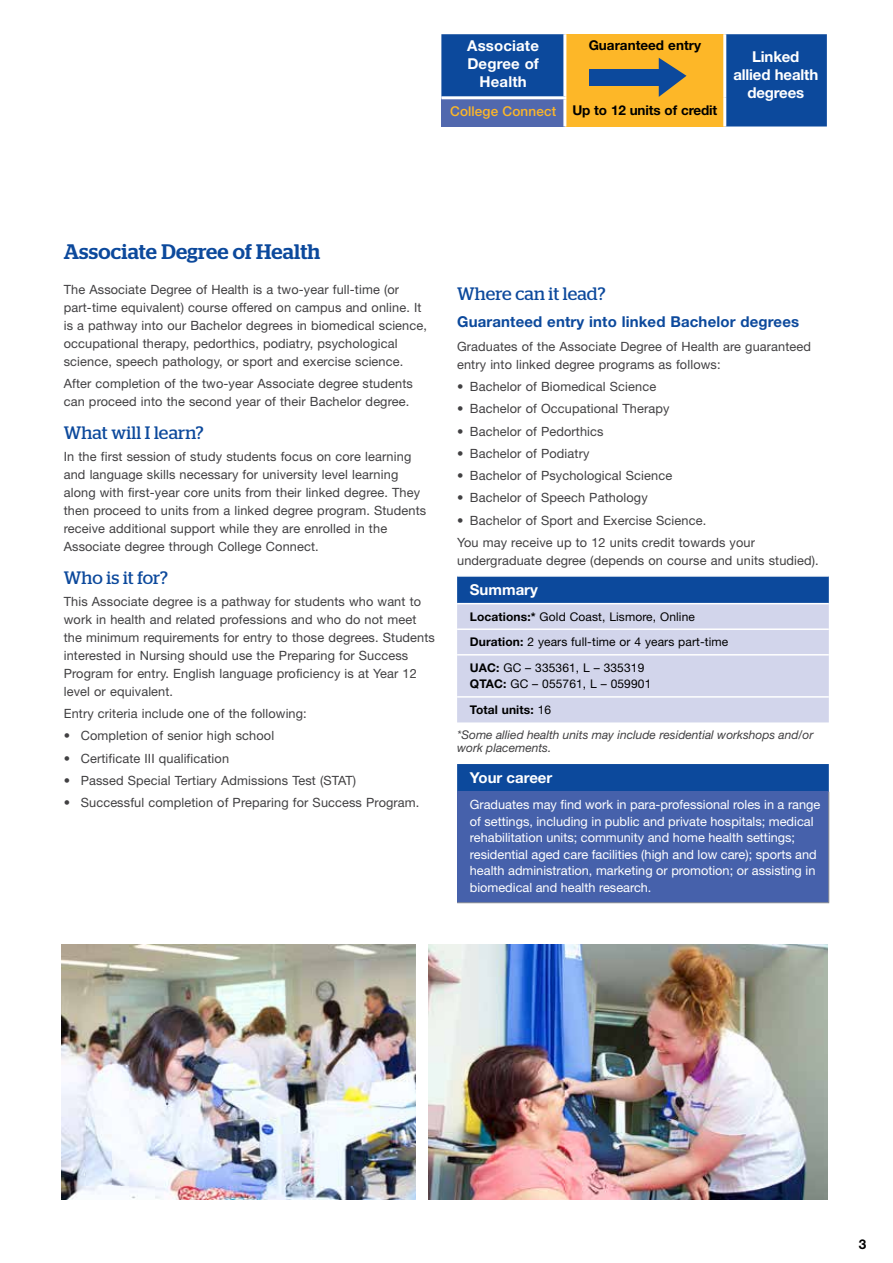
<style>
.page{position:relative;width:893px;height:1263px;background:#fff}
.page>*{position:absolute;margin:0;border:0;box-sizing:border-box;transform-origin:0 0}
.t1{font:500 21px "Stag";letter-spacing:.01em;color:#0c499c}
.t2{font:18px "Stag";letter-spacing:.01em;color:#0c499c}
.t3{font:700 15px/18px "Helvetica Neue LT Std";color:#fff;text-align:center}
.t4{font:700 15px "Helvetica Neue LT Std";letter-spacing:.01em;color:#0c499c}
.t5{font:700 13.5px "Helvetica Neue LT Std";letter-spacing:-.005em;color:#000}
.t6{font:500 13.5px "Helvetica Neue LT Std";letter-spacing:.01em;color:#fdb728}
.t7{font:12.75px/18px "Helvetica Neue LT Std";letter-spacing:.01em;color:#414042}
.t8{font:12.75px/16.5px "Helvetica Neue LT Std";color:#fff}
.t9{font:12px/25.5px "Helvetica Neue LT Std";letter-spacing:.01em;color:#000}
.t10{font:italic 12px "Helvetica Neue LT Std";color:#414042}
.t11{font:700 12px "Helvetica Neue LT Std";letter-spacing:.01em;color:#000}
.s1{font-weight:700}
.s2{font-weight:400}
</style>
<div class="page">
<img style="left:429px;top:944px;width:398px;height:255px">
<svg style="left:457px;top:577px;width:372px;height:215px;fill:#0c499c"></svg>
<div style="left:457px;top:604px;width:372px;height:118px;background:#d2d5eb"></div>
<div style="left:457px;top:792px;width:372px;height:111px;background:#4661ab"></div>
<hr style="left:828px;top:792px;width:1px;height:110px;background:#939598">
<hr style="left:457px;top:902px;width:372px;height:1px;background:#939598">
<hr style="left:457px;top:628px;width:372px;height:2px;background:#fff">
<hr style="left:457px;top:654px;width:372px;height:1px;background:#fff">
<hr style="left:457px;top:696px;width:372px;height:2px;background:#fff">
<hr style="left:457px;top:603px;width:372px;height:1px;background:#fff">
<svg style="left:441px;top:34px;width:386px;height:92px;background:#737a75"></svg>
<div style="left:590px;top:69px;width:76px;height:16px;background:#0c499c"></div>
<img style="left:62px;top:944px;width:354px;height:255px">
<p class="t3" style="left:467px;top:36px;width:73px">Associate<br>Degree of<br>Health</p>
<p class="t5" style="left:589px;top:37px;width:114px">Guaranteed entry</p>
<p class="t5" style="left:572px;top:101px;width:147px">Up to 12 units of credit</p>
<p class="t6" style="left:450px;top:103px;width:108px">College Connect</p>
<p class="t3" style="left:733px;top:47px;width:86px">Linked allied health degrees</p>
<h1 class="t1" style="left:64px;top:239px;width:258px">Associate Degree of Health</h1>
<p class="t7" style="left:64px;top:280px;width:365px">The Associate Degree of Health is a two-year full-time (or part-time equivalent) course offered on campus and online. It is a pathway into our Bachelor degrees in biomedical science, occupational therapy, pedorthics, podiatry, psychological science, speech pathology, or sport and exercise science.</p>
<p class="t7" style="left:64px;top:375px;width:351px">After completion of the two-year Associate degree students can proceed into the second year of their Bachelor degree.</p>
<h2 class="t2" style="left:64px;top:422px;width:141px">What will I learn?</h2>
<p class="t7" style="left:64px;top:447px;width:364px">In the first session of study students focus on core learning and language skills necessary for university level learning along with first-year core units from their linked degree. They then proceed to units from a linked degree program. Students receive additional support while they are enrolled in the Associate degree through College Connect.</p>
<h2 class="t2" style="left:64px;top:567px;width:106px">Who is it for?</h2>
<p class="t7" style="left:64px;top:592px;width:373px">This Associate degree is a pathway for students who want to work in health and related professions and who do not meet the minimum requirements for entry to those degrees. Students interested in Nursing should use the Preparing for Success Program for entry. English language proficiency is at Year 12 level or equivalent.</p>
<p class="t7" style="left:64px;top:704px;width:245px">Entry criteria include one of the following:</p>
<p class="t7" style="left:64px;top:727px;width:212px">• Completion of senior high school</p>
<p class="t7" style="left:64px;top:749px;width:167px">• Certificate III qualification</p>
<p class="t7" style="left:64px;top:771px;width:294px">• Passed Special Tertiary Admissions Test (STAT)</p>
<p class="t7" style="left:64px;top:793px;width:357px">• Successful completion of Preparing for Success Program.</p>
<h2 class="t2" style="left:457px;top:283px;width:150px">Where can it lead?</h2>
<p class="t4" style="left:457px;top:312px;width:344px">Guaranteed entry into linked Bachelor degrees</p>
<p class="t7" style="left:457px;top:337px;width:355px">Graduates of the Associate Degree of Health are guaranteed entry into linked degree programs as follows:</p>
<p class="t7" style="left:457px;top:377px;width:201px">• Bachelor of Biomedical Science</p>
<p class="t7" style="left:457px;top:400px;width:214px">• Bachelor of Occupational Therapy</p>
<p class="t7" style="left:457px;top:422px;width:148px">• Bachelor of Pedorthics</p>
<p class="t7" style="left:457px;top:444px;width:134px">• Bachelor of Podiatry</p>
<p class="t7" style="left:457px;top:466px;width:217px">• Bachelor of Psychological Science</p>
<p class="t7" style="left:457px;top:489px;width:192px">• Bachelor of Speech Pathology</p>
<p class="t7" style="left:457px;top:509px;width:299px;line-height:22.2px">• Bachelor of Sport and Exercise Science.<br>You may receive up to 12 units credit towards your</p>
<p class="t7" style="left:457px;top:551px;width:363px">undergraduate degree (depends on course and units studied).</p>
<p class="t3" style="left:470px;top:580px;width:70px">Summary</p>
<p class="t9" style="left:470px;top:603px;width:260px"><span class="s1">Locations:*</span> Gold Coast, Lismore, Online<br><span class="s1">Duration:</span> 2 years full-time or 4 years part-time<br><span class="s1">UAC:</span> GC – 335361, L – 335319</p>
<p class="t9" style="left:470px;top:671px;width:183px"><span class="s1">QTAC:</span> GC – 055761, L – 059901</p>
<p class="t11" style="left:470px;top:702px;width:83px">Total units: <span class="s2">16</span></p>
<p class="t10" style="left:457px;top:727px;width:358px">*Some allied health units may include residential workshops and/or</p>
<p class="t10" style="left:457px;top:740px;width:96px">work placements.</p>
<p class="t3" style="left:470px;top:768px;width:84px">Your career</p>
<p class="t8" style="left:470px;top:796px;width:352px">Graduates may find work in para-professional roles in a range of settings, including in public and private hospitals; medical rehabilitation units; community and home health settings; residential aged care facilities (high and low care); sports and health administration, marketing or promotion; or assisting in biomedical and health research.</p>
<p class="t5" style="left:859px;top:1236px;width:9px">3</p>
</div>
